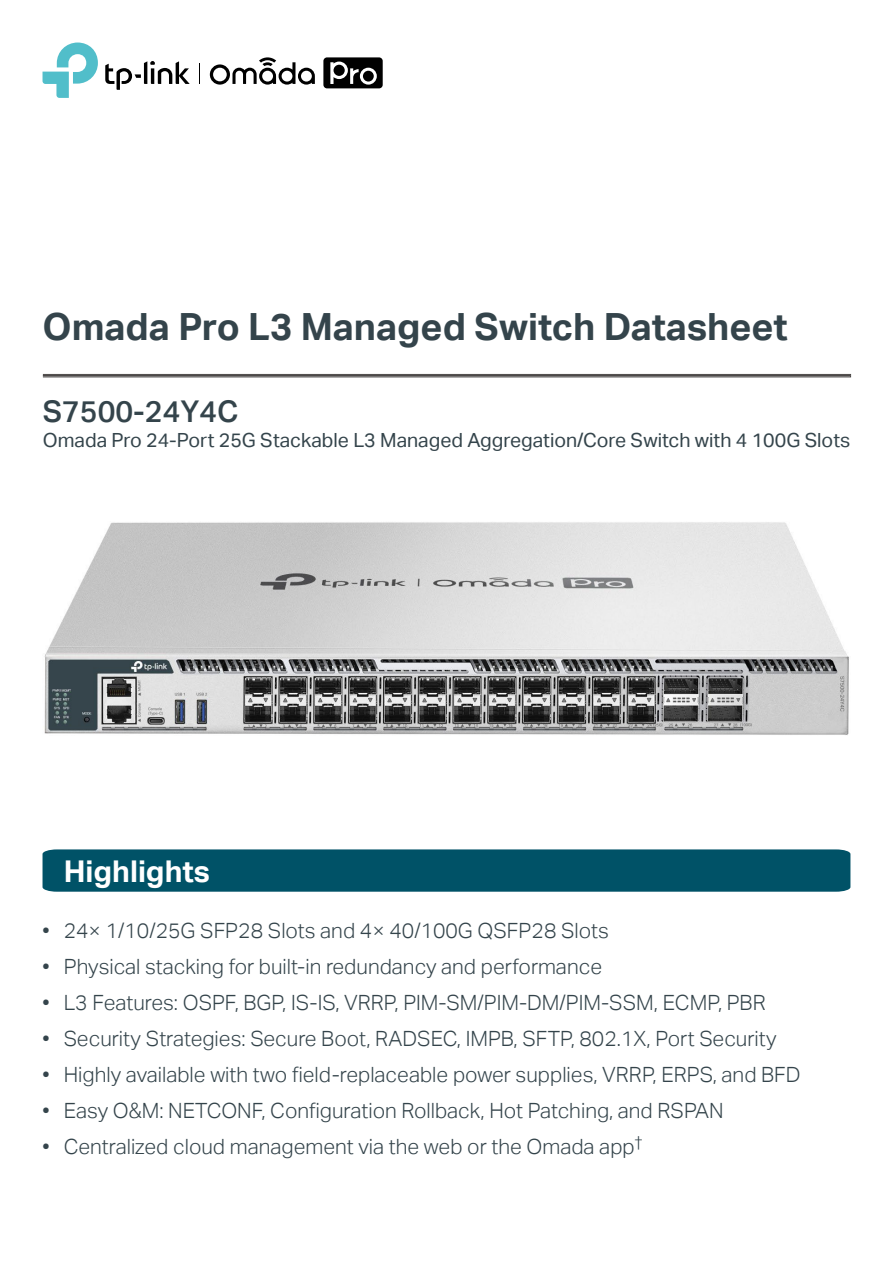
<style>
.page{position:relative;width:893px;height:1263px;background:#fff}
.page>*{position:absolute;margin:0;border:0;box-sizing:border-box;transform-origin:0 0}
.t1{font:37.5px "TP Link Aktiv Bold";color:#34444b}
.t2{font:30px "TP Link Aktiv Medium";color:#34444b}
.t3{font:30px "TP Link Aktiv Bold";color:#fff}
.t4{font:21px "TP Link Aktiv Light";color:#34444b}
.t5{font:19.5px "TP Link Aktiv Regular";color:#34444b}
</style>
<div class="page">
<img style="left:44px;top:522px;width:805px;height:213px">
<svg style="left:43px;top:43px;width:55px;height:55px"></svg>
<svg style="left:105px;top:61px;width:85px;height:29px"></svg>
<svg style="left:210px;top:57px;width:105px;height:28px"></svg>
<svg style="left:323px;top:57px;width:60px;height:31px;background:#3b3b3b"></svg>
<div style="left:43px;top:849px;width:807px;height:43px;background:#005267"></div>
<svg style="left:42px;top:374px;width:809px;height:3px;background:#5d5a59"></svg>
<h1 class="t1" style="left:43px;top:305px;width:747px">Omada Pro L3 Managed Switch Datasheet</h1>
<h2 class="t2" style="left:43px;top:394px;width:197px">S7500-24Y4C</h2>
<p class="t5" style="left:43px;top:429px;width:809px">Omada Pro 24-Port 25G Stackable L3 Managed Aggregation/Core Switch with 4 100G Slots</p>
<h2 class="t3" style="left:64px;top:854px;width:148px">Highlights</h2>
<p class="t4" style="left:43px;top:919px;width:568px">• 24× 1/10/25G SFP28 Slots and 4× 40/100G QSFP28 Slots</p>
<p class="t4" style="left:43px;top:955px;width:561px">• Physical stacking for built-in redundancy and performance</p>
<p class="t4" style="left:43px;top:990px;width:725px">• L3 Features: OSPF, BGP, IS-IS, VRRP, PIM-SM/PIM-DM/PIM-SSM, ECMP, PBR</p>
<p class="t4" style="left:43px;top:1026px;width:736px">• Security Strategies: Secure Boot, RADSEC, IMPB, SFTP, 802.1X, Port Security</p>
<p class="t4" style="left:43px;top:1062px;width:760px">• Highly available with two field-replaceable power supplies, VRRP, ERPS, and BFD</p>
<p class="t4" style="left:43px;top:1098px;width:683px">• Easy O&amp;M: NETCONF, Configuration Rollback, Hot Patching, and RSPAN</p>
<p class="t4" style="left:43px;top:1134px;width:601px">• Centralized cloud management via the web or the Omada app<sup>†</sup></p>
</div>
